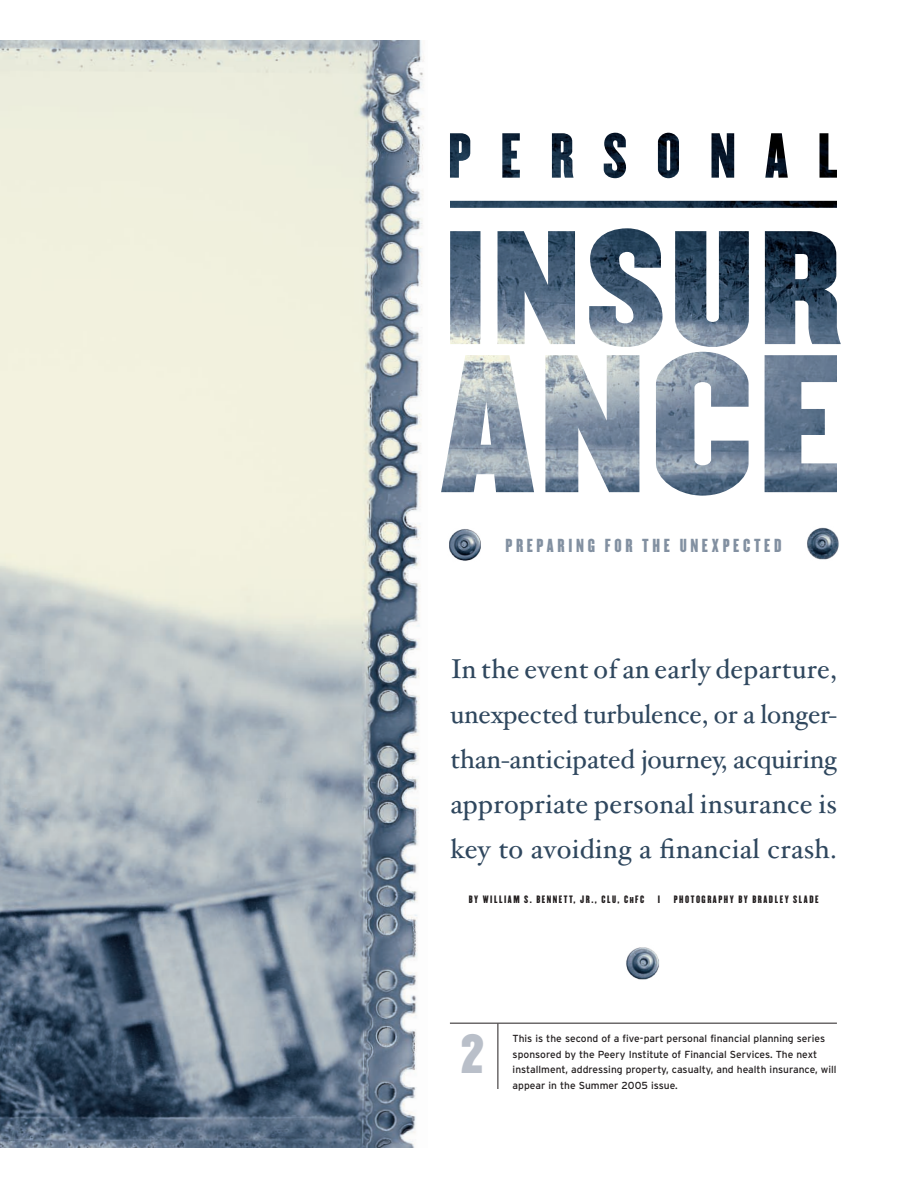
<style>
.page{position:relative;width:918px;height:1188px;background:#fff}
.page>*{position:absolute;margin:0;border:0;box-sizing:border-box;transform-origin:0 0}
.copy{font:48px "Champion HTF Welterweight";color:#b9bfc9}
.t1{font:27.6px/45px "Hoefler Text";letter-spacing:.01em;color:#2f475e}
.t2{font:27.3px "Hoefler Text";letter-spacing:.01em;color:#2f475e}
.t3{font:26.7px "Hoefler Text";letter-spacing:-.005em;color:#2f475e}
.t4{font:26.4px "Hoefler Text";letter-spacing:-.005em;color:#2f475e}
.t5{font:16.5px "Champion HTF Lightweight";letter-spacing:.22em;color:#8290a1}
.t6{font:10.2px/15.8px "Interstate";color:#231f20}
.t7{font:9.3px "Champion HTF Lightweight";letter-spacing:.16em;color:#231f20}
.s1{font-family:"Champion HTF Welterweight";font-size:7.5px}
</style>
<div class="page">
<img style="left:0;top:40px;width:424px;height:1108px">
<hr style="left:498px;top:1024px;width:1px;height:65px;background:#231f20">
<hr style="left:450px;top:1023px;width:387px;height:1px;background:#231f20">
<img style="left:441px;top:133px;width:400px;height:363px">
<img style="left:449px;top:529px;width:32px;height:32px">
<img style="left:807px;top:527px;width:32px;height:33px">
<img style="left:626px;top:947px;width:33px;height:33px">
<p class="t5" style="left:505px;top:534px;width:278px">PREPARING FOR THE UNEXPECTED</p>
<p class="t2" style="left:450px;top:652px;width:388px">In the event of an early departure,</p>
<p class="t4" style="left:450px;top:698px;width:388px">unexpected turbulence, or a longer-</p>
<p class="t3" style="left:450px;top:743px;width:388px">than-anticipated journey, acquiring</p>
<p class="t1" style="left:450px;top:782px;width:388px">appropriate personal insurance is key to avoiding a financial crash.</p>
<p class="t7" style="left:469px;top:893px;width:177px">BY WILLIAM S. BENNETT, JR., CLU, C<span class="s1">H</span>FC</p>
<p class="t7" style="left:658px;top:893px;width:4px">|</p>
<p class="t7" style="left:674px;top:893px;width:146px">PHOTOGRAPHY BY BRADLEY SLADE</p>
<p class="copy" style="left:461px;top:1022px;width:25px">2</p>
<p class="t6" style="left:513px;top:1030px;width:325px">This is the second of a five-part personal financial planning series sponsored by the Peery Institute of Financial Services. The next installment, addressing property, casualty, and health insurance, will appear in the Summer 2005 issue.</p>
</div>
